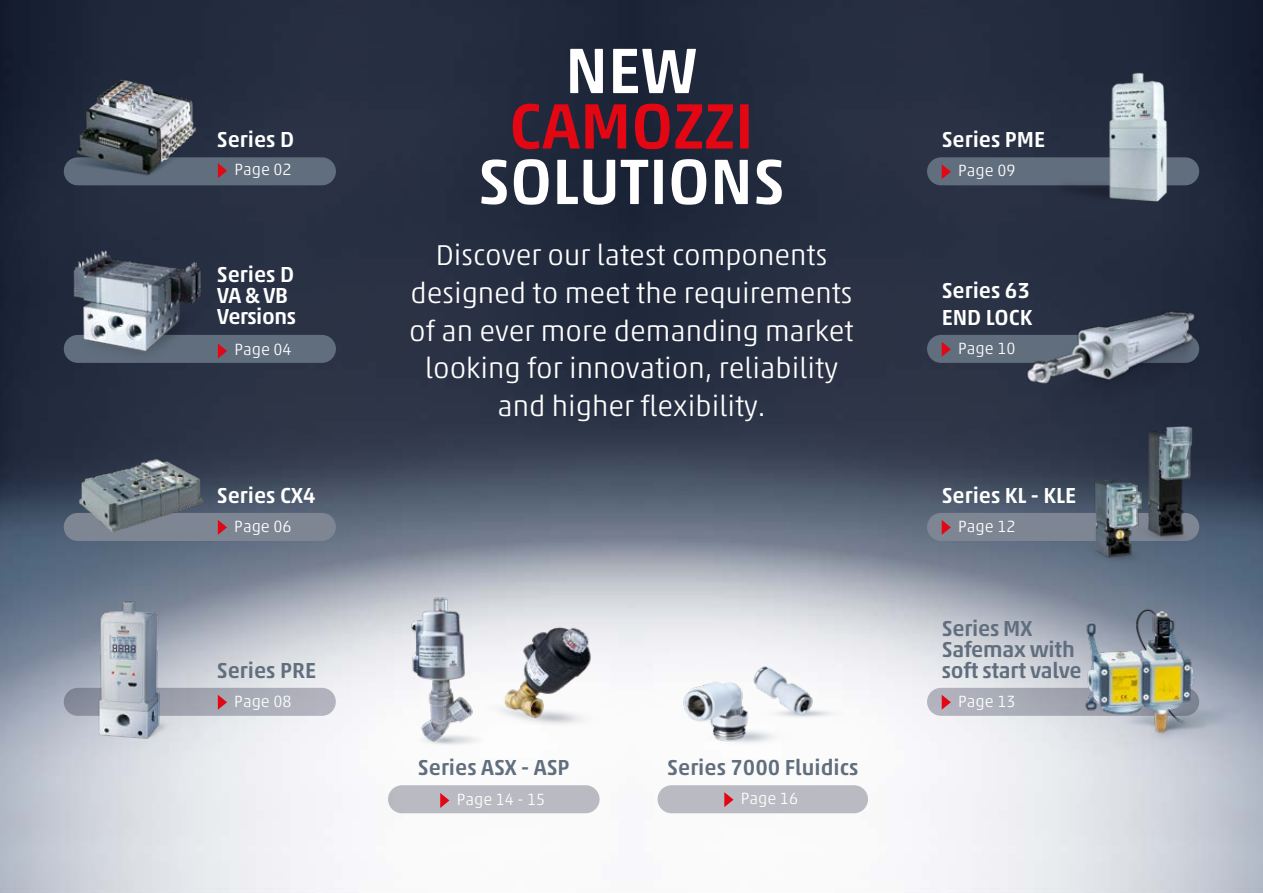
<style>
.page{position:relative;width:1263px;height:893px;background:#fff}
.page>*{position:absolute;margin:0;border:0;box-sizing:border-box;transform-origin:0 0}
.t1{font:500 65.1px "Akko W1 G";color:#fff}
.t2{font:500 65.1px "Akko W1 G";color:#e30613}
.t3{font:300 29.1px/37.8px "Akko W1 G";color:#fff;text-align:center}
.t4{font:500 22.05px/21px "Akko W1 G";color:#616e7d}
.t5{font:500 22.05px/26.4px "Akko W1 G";color:#fff}
.t6{font:500 22.05px/21px "Akko W1 G";letter-spacing:-.02em;color:#fff}
.t7{font:300 16.5px "Akko W1 G";color:#fff}
</style>
<div class="page">
<img style="left:0;top:0;width:629px;height:893px">
<img style="left:629px;top:0;width:634px;height:893px">
<img style="left:393px;top:590px;width:213px;height:168px">
<div style="left:388px;top:785px;width:212px;height:28px;background:#bdbec6;border-radius:14px"></div>
<img style="left:663px;top:646px;width:180px;height:111px">
<div style="left:657px;top:785px;width:211px;height:28px;background:#bdbec6;border-radius:14px"></div>
<div style="left:64px;top:513px;width:272px;height:28px;background:#7f8693;border-radius:14px"></div>
<svg style="left:64px;top:688px;width:272px;height:28px;background:#a7aab5"></svg>
<img style="left:78px;top:585px;width:101px;height:167px">
<div style="left:927px;top:688px;width:272px;height:28px;background:#abafb8;border-radius:14px"></div>
<div style="left:927px;top:513px;width:272px;height:28px;background:#7f8693;border-radius:14px"></div>
<div style="left:927px;top:335px;width:272px;height:28px;background:#616e7d;border-radius:14px"></div>
<div style="left:927px;top:157px;width:272px;height:28px;background:#616e7d;border-radius:14px"></div>
<div style="left:64px;top:157px;width:272px;height:28px;background:#616e7d;border-radius:14px"></div>
<div style="left:64px;top:335px;width:272px;height:28px;background:#616e7d;border-radius:14px"></div>
<img style="left:65px;top:69px;width:134px;height:128px">
<img style="left:58px;top:242px;width:149px;height:121px">
<img style="left:72px;top:450px;width:141px;height:95px">
<img style="left:1042px;top:53px;width:157px;height:186px">
<img style="left:1123px;top:401px;width:100px;height:158px">
<img style="left:1072px;top:455px;width:100px;height:135px">
<img style="left:1262px;top:387px;width:1px;height:506px">
<img style="left:1020px;top:290px;width:188px;height:135px">
<img style="left:1061px;top:601px;width:183px;height:140px">
<svg style="left:440px;top:793px;width:9px;height:15px"></svg>
<svg style="left:724px;top:792px;width:9px;height:15px"></svg>
<svg style="left:218px;top:520px;width:9px;height:15px"></svg>
<svg style="left:218px;top:695px;width:9px;height:15px"></svg>
<svg style="left:942px;top:695px;width:9px;height:15px"></svg>
<svg style="left:942px;top:520px;width:9px;height:15px"></svg>
<svg style="left:942px;top:342px;width:9px;height:15px"></svg>
<svg style="left:942px;top:164px;width:9px;height:15px"></svg>
<svg style="left:218px;top:163px;width:9px;height:15px"></svg>
<svg style="left:218px;top:343px;width:9px;height:15px"></svg>
<p class="t5" style="left:217px;top:124px;width:79px">Series D</p>
<p class="t7" style="left:234px;top:158px;width:59px">Page 02</p>
<p class="t6" style="left:217px;top:263px;width:81px">Series D<br>VA &amp; VB<br>Versions</p>
<p class="t7" style="left:234px;top:338px;width:59px">Page 04</p>
<p class="t5" style="left:217px;top:481px;width:100px">Series CX4</p>
<p class="t7" style="left:234px;top:514px;width:59px">Page 06</p>
<p class="t4" style="left:217px;top:659px;width:101px">Series PRE</p>
<p class="t7" style="left:234px;top:689px;width:59px">Page 08</p>
<h1 class="t1" style="left:565px;top:23px;width:134px">NEW</h1>
<h1 class="t2" style="left:509px;top:78px;width:246px">CAMOZZI</h1>
<h1 class="t1" style="left:478px;top:134px;width:309px">SOLUTIONS</h1>
<p class="t3" style="left:409px;top:234px;width:446px">Discover our latest components designed to meet the requirements of an ever more demanding market looking for innovation, reliability and higher flexibility.</p>
<p class="t4" style="left:418px;top:755px;width:153px">Series ASX - ASP</p>
<p class="t7" style="left:457px;top:787px;width:90px">Page 14 - 15</p>
<p class="t4" style="left:667px;top:755px;width:192px">Series 7000 Fluidics</p>
<p class="t7" style="left:741px;top:787px;width:59px">Page 16</p>
<p class="t5" style="left:942px;top:124px;width:105px">Series PME</p>
<p class="t7" style="left:958px;top:159px;width:59px">Page 09</p>
<p class="t5" style="left:942px;top:276px;width:92px">Series 63<br>END LOCK</p>
<p class="t7" style="left:958px;top:336px;width:59px">Page 10</p>
<p class="t5" style="left:942px;top:481px;width:136px">Series KL - KLE</p>
<p class="t7" style="left:958px;top:514px;width:59px">Page 12</p>
<p class="t4" style="left:942px;top:616px;width:142px">Series MX<br>Safemax with soft start valve</p>
<p class="t7" style="left:958px;top:689px;width:59px">Page 13</p>
</div>
